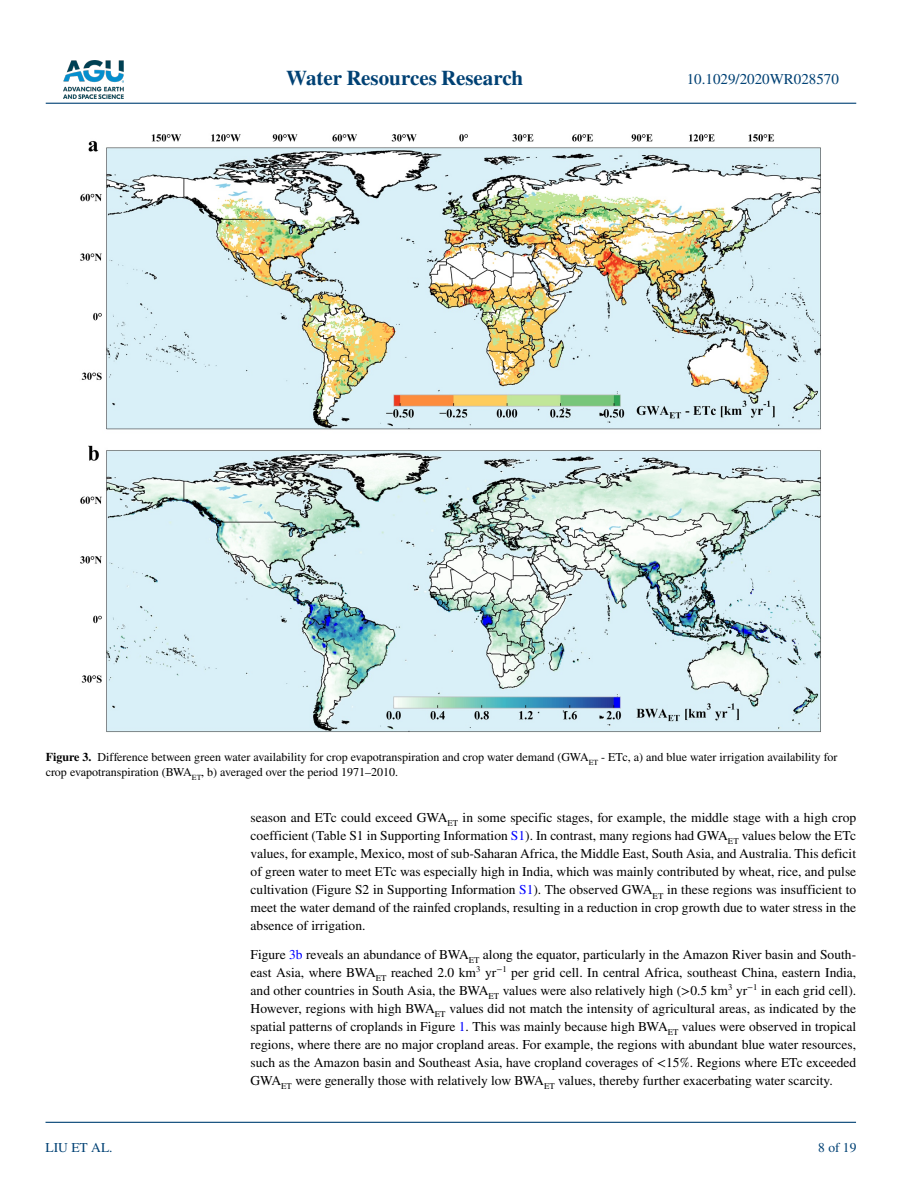
<style>
.page{position:relative;width:902px;height:1183px;background:#fff}
.page>*{position:absolute;margin:0;border:0;box-sizing:border-box;transform-origin:0 0}
.t1{font:700 21px "STIX";color:#004174}
.t2{font:15px "STIX";color:#004174}
.t3{font:13.5px/18px "STIX";color:#000;text-align:justify}
.t4{font:13.5px "STIX";color:#004174}
.t5{font:12px/15px "STIX";color:#000}
.s1{font-weight:700}
.s2{color:#00f}
</style>
<div class="page">
<img style="left:63px;top:60px;width:60px;height:39px">
<hr style="left:46px;top:103px;width:810px;height:1px;background:#004174">
<hr style="left:45px;top:1121px;width:810px;height:1px;background:#004174">
<img style="left:80px;top:134px;width:741px;height:598px">
<h1 class="t1" style="left:286px;top:66px;width:238px">Water Resources Research</h1>
<p class="t2" style="left:686px;top:69px;width:154px">10.1029/2020WR028570</p>
<p class="t5" style="left:46px;top:749px;width:793px"><span class="s1">Figure 3.</span> Difference between green water availability for crop evapotranspiration and crop water demand (GWA<sub>ET</sub> - ETc, a) and blue water irrigation availability for crop evapotranspiration (BWA<sub>ET</sub>, b) averaged over the period 1971–2010.</p>
<p class="t4" style="left:45px;top:1138px;width:69px">LIU ET AL.</p>
<p class="t3" style="left:250px;top:809px;width:607px">season and ETc could exceed GWA<sub>ET</sub> in some specific stages, for example, the middle stage with a high crop coefficient (Table S1 in Supporting Information <span class="s2">S1</span>). In contrast, many regions had GWA<sub>ET</sub> values below the ETc values, for example, Mexico, most of sub-Saharan Africa, the Middle East, South Asia, and Australia. This deficit of green water to meet ETc was especially high in India, which was mainly contributed by wheat, rice, and pulse cultivation (Figure S2 in Supporting Information <span class="s2">S1</span>). The observed GWA<sub>ET</sub> in these regions was insufficient to meet the water demand of the rainfed croplands, resulting in a reduction in crop growth due to water stress in the absence of irrigation.</p>
<p class="t3" style="left:250px;top:945px;width:607px">Figure <span class="s2">3b</span> reveals an abundance of BWA<sub>ET</sub> along the equator, particularly in the Amazon River basin and South&shy;east Asia, where BWA<sub>ET</sub> reached 2.0 km<sup>3</sup> yr<sup>−1</sup> per grid cell. In central Africa, southeast China, eastern India, and other countries in South Asia, the BWA<sub>ET</sub> values were also relatively high (&gt;0.5 km<sup>3</sup> yr<sup>−1</sup> in each grid cell).<br>However, regions with high BWA<sub>ET</sub> values did not match the intensity of agricultural areas, as indicated by the spatial patterns of croplands in Figure <span class="s2">1</span>. This was mainly because high BWA<sub>ET</sub> values were observed in tropical regions, where there are no major cropland areas. For example, the regions with abundant blue water resources, such as the Amazon basin and Southeast Asia, have cropland coverages of &lt;15%. Regions where ETc exceeded GWA<sub>ET</sub> were generally those with relatively low BWA<sub>ET</sub> values, thereby further exacerbating water scarcity.</p>
<p class="t4" style="left:818px;top:1138px;width:40px">8 of 19</p>
</div>
